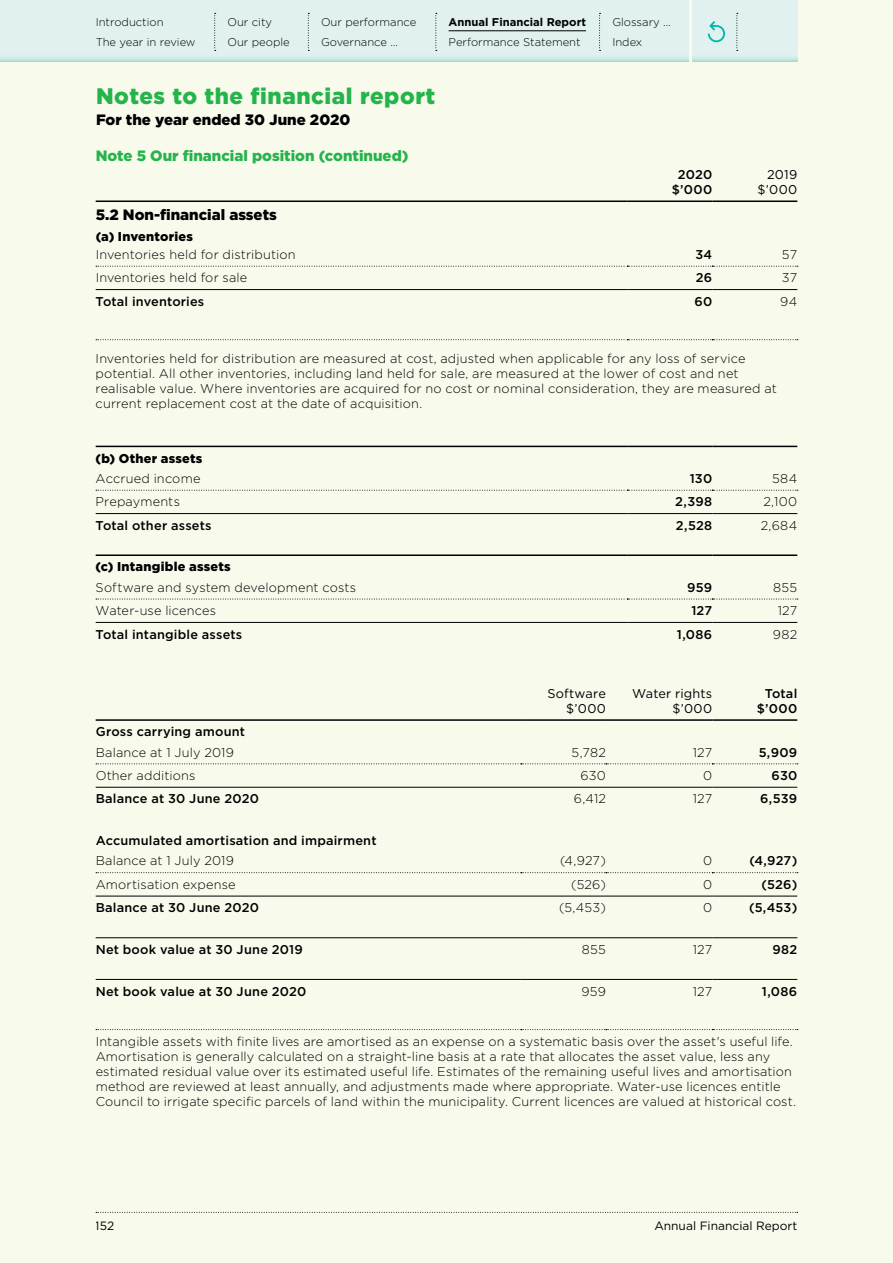
<style>
.page{position:relative;width:893px;height:1263px;background:#f8faec}
.page>*{position:absolute;margin:0;border:0;box-sizing:border-box;transform-origin:0 0}
.t1{font:900 22.5px "Gotham HTF";letter-spacing:.025em;color:#25b34b}
.t2{font:900 15px "Gotham HTF";color:#000}
.t3{font:900 15px "Gotham";color:#25b34b}
.t4{font:300 12.75px/15px "Gotham HTF";letter-spacing:.01em;color:#000}
.t5{font:500 12.75px/15px "Gotham HTF";letter-spacing:.015em;color:#000;text-align:center}
.t6{font:900 12.75px "Gotham HTF";letter-spacing:.02em;color:#000}
.t7{font:12.75px/15px "Gotham HTF";letter-spacing:.015em;color:#000;text-align:right}
.t8{font:12px "Gotham HTF";color:#000}
.t9{font:300 11.25px/19.2px "Gotham HTF";color:#000}
.t10{font:700 11.25px "Gotham HTF";color:#000}
</style>
<div class="page">
<hr style="left:96px;top:289px;width:531px;height:1px;background:#000">
<hr style="left:627px;top:289px;width:85px;height:1px;background:#000">
<hr style="left:712px;top:289px;width:85px;height:1px;background:#000">
<hr style="left:96px;top:513px;width:531px;height:1px;background:#000">
<hr style="left:627px;top:513px;width:85px;height:1px;background:#000">
<hr style="left:712px;top:513px;width:85px;height:1px;background:#000">
<hr style="left:96px;top:622px;width:531px;height:1px;background:#000">
<hr style="left:627px;top:622px;width:85px;height:1px;background:#000">
<hr style="left:712px;top:622px;width:85px;height:1px;background:#000">
<hr style="left:96px;top:446px;width:531px;height:1px;background:#000">
<hr style="left:627px;top:446px;width:85px;height:1px;background:#000">
<hr style="left:712px;top:446px;width:85px;height:1px;background:#000">
<hr style="left:96px;top:554px;width:531px;height:2px;background:#000">
<hr style="left:627px;top:554px;width:85px;height:2px;background:#000">
<hr style="left:712px;top:554px;width:85px;height:2px;background:#000">
<svg style="left:96px;top:339px;width:702px;height:1px"></svg>
<hr style="left:96px;top:200px;width:531px;height:2px;background:#000">
<hr style="left:627px;top:200px;width:85px;height:2px;background:#000">
<hr style="left:712px;top:200px;width:85px;height:2px;background:#000">
<svg style="left:96px;top:266px;width:702px;height:1px"></svg>
<svg style="left:96px;top:490px;width:702px;height:1px"></svg>
<svg style="left:96px;top:599px;width:702px;height:1px"></svg>
<hr style="left:96px;top:896px;width:425px;height:1px;background:#000">
<hr style="left:521px;top:896px;width:85px;height:1px;background:#000">
<hr style="left:606px;top:896px;width:106px;height:1px;background:#000">
<hr style="left:712px;top:896px;width:85px;height:1px;background:#000">
<hr style="left:96px;top:937px;width:425px;height:1px;background:#000">
<hr style="left:521px;top:937px;width:85px;height:1px;background:#000">
<hr style="left:606px;top:937px;width:106px;height:1px;background:#000">
<hr style="left:712px;top:937px;width:85px;height:1px;background:#000">
<hr style="left:96px;top:979px;width:425px;height:1px;background:#000">
<hr style="left:521px;top:979px;width:85px;height:1px;background:#000">
<hr style="left:606px;top:979px;width:106px;height:1px;background:#000">
<hr style="left:712px;top:979px;width:85px;height:1px;background:#000">
<svg style="left:96px;top:1029px;width:702px;height:1px"></svg>
<hr style="left:96px;top:787px;width:425px;height:1px;background:#000">
<hr style="left:521px;top:787px;width:85px;height:1px;background:#000">
<hr style="left:606px;top:787px;width:106px;height:1px;background:#000">
<hr style="left:712px;top:787px;width:85px;height:1px;background:#000">
<hr style="left:96px;top:719px;width:425px;height:2px;background:#000">
<hr style="left:521px;top:719px;width:85px;height:2px;background:#000">
<hr style="left:606px;top:719px;width:106px;height:2px;background:#000">
<hr style="left:712px;top:719px;width:85px;height:2px;background:#000">
<svg style="left:96px;top:872px;width:702px;height:1px"></svg>
<svg style="left:96px;top:763px;width:702px;height:1px"></svg>
<svg style="left:96px;top:1212px;width:702px;height:1px"></svg>
<svg style="left:0;top:0;width:688px;height:62px;background:#dcefed"></svg>
<svg style="left:692px;top:0;width:105px;height:62px;background:#dcefed"></svg>
<hr style="left:449px;top:31px;width:137px;height:1px;background:#000">
<svg style="left:435px;top:13px;width:2px;height:38px"></svg>
<svg style="left:308px;top:13px;width:1px;height:38px"></svg>
<svg style="left:214px;top:13px;width:2px;height:38px"></svg>
<svg style="left:599px;top:13px;width:2px;height:38px"></svg>
<svg style="left:707px;top:19px;width:19px;height:24px"></svg>
<svg style="left:736px;top:13px;width:2px;height:38px"></svg>
<p class="t9" style="left:96px;top:13px;width:101px">Introduction<br>The year in review</p>
<p class="t9" style="left:227px;top:13px;width:64px">Our city<br>Our people</p>
<p class="t9" style="left:321px;top:13px;width:97px">Our performance<br>Governance …</p>
<p class="t10" style="left:449px;top:16px;width:139px">Annual Financial Report</p>
<p class="t9" style="left:449px;top:32px;width:134px">Performance Statement</p>
<h1 class="t1" style="left:96px;top:83px;width:341px">Notes to the financial report</h1>
<p class="t2" style="left:96px;top:111px;width:256px">For the year ended 30 June 2020</p>
<p class="t3" style="left:96px;top:147px;width:314px">Note 5 Our financial position (continued)</p>
<p class="t9" style="left:612px;top:13px;width:60px">Glossary …<br>Index</p>
<p class="t5" style="left:672px;top:167px;width:42px">2020 $’000</p>
<p class="t7" style="left:757px;top:167px;width:41px">2019 $’000</p>
<p class="t2" style="left:96px;top:206px;width:183px">5.2 Non-financial assets</p>
<p class="t6" style="left:96px;top:229px;width:99px">(a) Inventories</p>
<p class="t4" style="left:96px;top:247px;width:201px">Inventories held for distribution</p>
<p class="t5" style="left:695px;top:247px;width:18px">34</p>
<p class="t4" style="left:782px;top:247px;width:17px">57</p>
<p class="t4" style="left:96px;top:270px;width:153px">Inventories held for sale</p>
<p class="t5" style="left:696px;top:270px;width:18px">26</p>
<p class="t4" style="left:782px;top:270px;width:17px">37</p>
<p class="t5" style="left:96px;top:293px;width:110px">Total inventories</p>
<p class="t5" style="left:694px;top:293px;width:19px">60</p>
<p class="t4" style="left:780px;top:294px;width:18px">94</p>
<p class="t4" style="left:96px;top:351px;width:683px">Inventories held for distribution are measured at cost, adjusted when applicable for any loss of service potential. All other inventories, including land held for sale, are measured at the lower of cost and net realisable value. Where inventories are acquired for no cost or nominal consideration, they are measured at current replacement cost at the date of acquisition.</p>
<p class="t6" style="left:96px;top:451px;width:108px">(b) Other assets</p>
<p class="t4" style="left:96px;top:471px;width:106px">Accrued income</p>
<p class="t5" style="left:690px;top:471px;width:24px">130</p>
<p class="t4" style="left:772px;top:471px;width:27px">584</p>
<p class="t4" style="left:96px;top:494px;width:86px">Prepayments</p>
<p class="t5" style="left:675px;top:494px;width:39px">2,398</p>
<p class="t4" style="left:763px;top:494px;width:35px">2,100</p>
<p class="t5" style="left:96px;top:517px;width:117px">Total other assets</p>
<p class="t5" style="left:676px;top:517px;width:38px">2,528</p>
<p class="t4" style="left:761px;top:518px;width:38px">2,684</p>
<p class="t6" style="left:96px;top:559px;width:137px">(c) Intangible assets</p>
<p class="t4" style="left:96px;top:580px;width:262px">Software and system development costs</p>
<p class="t5" style="left:687px;top:579px;width:27px">959</p>
<p class="t4" style="left:773px;top:580px;width:26px">855</p>
<p class="t4" style="left:96px;top:603px;width:122px">Water-use licences</p>
<p class="t5" style="left:691px;top:603px;width:22px">127</p>
<p class="t4" style="left:778px;top:603px;width:21px">127</p>
<p class="t5" style="left:96px;top:626px;width:148px">Total intangible assets</p>
<p class="t5" style="left:677px;top:626px;width:37px">1,086</p>
<p class="t4" style="left:773px;top:626px;width:26px">982</p>
<p class="t7" style="left:547px;top:686px;width:60px">Software $’000</p>
<p class="t7" style="left:632px;top:686px;width:82px">Water rights $’000</p>
<p class="t5" style="left:757px;top:685px;width:42px;text-align:right">Total $’000</p>
<p class="t5" style="left:96px;top:724px;width:151px">Gross carrying amount</p>
<p class="t4" style="left:96px;top:744px;width:140px">Balance at 1 July 2019</p>
<p class="t4" style="left:572px;top:744px;width:36px">5,782</p>
<p class="t4" style="left:693px;top:744px;width:21px">127</p>
<p class="t5" style="left:759px;top:744px;width:40px">5,909</p>
<p class="t4" style="left:96px;top:768px;width:101px">Other additions</p>
<p class="t4" style="left:580px;top:768px;width:27px">630</p>
<p class="t4" style="left:703px;top:768px;width:11px">0</p>
<p class="t5" style="left:771px;top:768px;width:27px">630</p>
<p class="t5" style="left:96px;top:791px;width:165px">Balance at 30 June 2020</p>
<p class="t4" style="left:574px;top:791px;width:34px">6,412</p>
<p class="t4" style="left:693px;top:791px;width:21px">127</p>
<p class="t5" style="left:760px;top:791px;width:39px">6,539</p>
<p class="t5" style="left:96px;top:833px;width:282px">Accumulated amortisation and impairment</p>
<p class="t4" style="left:96px;top:853px;width:140px">Balance at 1 July 2019</p>
<p class="t4" style="left:560px;top:853px;width:47px">(4,927)</p>
<p class="t4" style="left:703px;top:853px;width:11px">0</p>
<p class="t5" style="left:750px;top:853px;width:49px">(4,927)</p>
<p class="t4" style="left:96px;top:877px;width:141px">Amortisation expense</p>
<p class="t4" style="left:571px;top:877px;width:36px">(526)</p>
<p class="t4" style="left:703px;top:877px;width:11px">0</p>
<p class="t5" style="left:762px;top:876px;width:37px">(526)</p>
<p class="t5" style="left:96px;top:900px;width:165px">Balance at 30 June 2020</p>
<p class="t4" style="left:559px;top:900px;width:48px">(5,453)</p>
<p class="t4" style="left:703px;top:900px;width:11px">0</p>
<p class="t5" style="left:749px;top:900px;width:50px">(5,453)</p>
<p class="t5" style="left:96px;top:942px;width:209px">Net book value at 30 June 2019</p>
<p class="t4" style="left:582px;top:942px;width:26px">855</p>
<p class="t4" style="left:693px;top:942px;width:21px">127</p>
<p class="t5" style="left:772px;top:942px;width:26px">982</p>
<p class="t5" style="left:96px;top:983px;width:212px">Net book value at 30 June 2020</p>
<p class="t4" style="left:581px;top:983px;width:26px">959</p>
<p class="t4" style="left:693px;top:983px;width:21px">127</p>
<p class="t5" style="left:762px;top:983px;width:37px">1,086</p>
<p class="t4" style="left:96px;top:1033px;width:702px">Intangible assets with finite lives are amortised as an expense on a systematic basis over the asset's useful life.<br>Amortisation is generally calculated on a straight-line basis at a rate that allocates the asset value, less any estimated residual value over its estimated useful life. Estimates of the remaining useful lives and amortisation method are reviewed at least annually, and adjustments made where appropriate. Water-use licences entitle Council to irrigate specific parcels of land within the municipality. Current licences are valued at historical cost.</p>
<p class="t8" style="left:96px;top:1219px;width:20px">152</p>
<p class="t8" style="left:654px;top:1219px;width:144px">Annual Financial Report</p>
</div>
